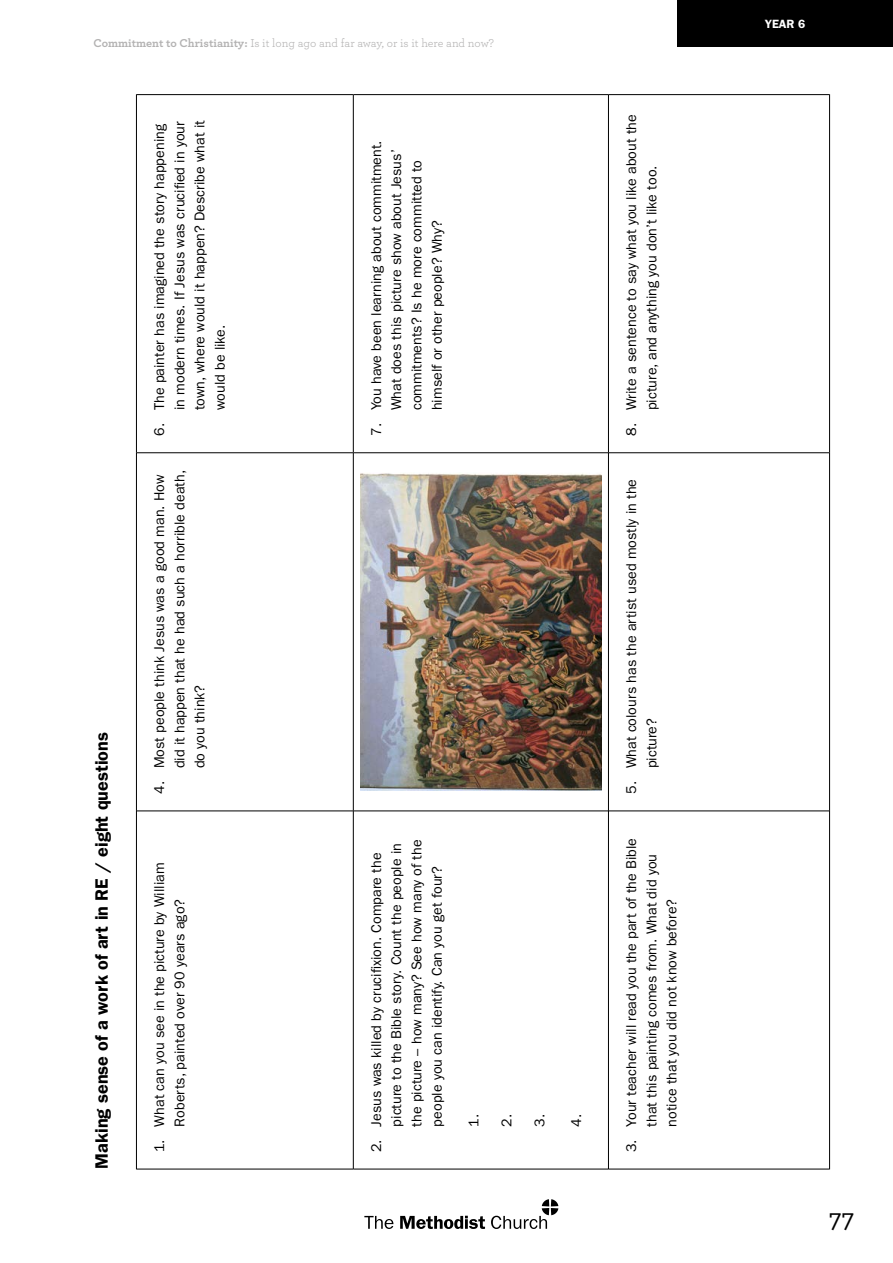
<style>
.page{position:relative;width:893px;height:1263px;background:#fff}
.page>*{position:absolute;margin:0;border:0;box-sizing:border-box;transform-origin:0 0}
.t1{font:500 27px "Archer";color:#000}
.t2{font:600 18px "Franklin Gothic";color:#000}
.t3{font:14.25px/20.2px "Franklin Gothic";color:#000}
.t4{font:12px "Archer";letter-spacing:-.005em;color:#b3b2b2}
.t5{font:600 12px "Franklin Gothic";color:#fff}
.s1{font-weight:700}
</style>
<div class="page">
<div style="left:677px;top:0;width:216px;height:47px;background:#000"></div>
<svg style="left:364px;top:1216px;width:29px;height:13px"></svg>
<svg style="left:400px;top:1216px;width:85px;height:13px"></svg>
<svg style="left:491px;top:1199px;width:67px;height:30px"></svg>
<svg style="left:135px;top:95px;width:2px;height:1075px"></svg>
<hr style="left:136px;top:811px;width:1px;height:358px;background:#000">
<hr style="left:137px;top:1169px;width:216px;height:1px;background:#000">
<hr style="left:136px;top:453px;width:1px;height:358px;background:#000">
<hr style="left:137px;top:810px;width:216px;height:1px;background:#000">
<hr style="left:136px;top:94px;width:1px;height:359px;background:#000">
<hr style="left:137px;top:452px;width:216px;height:1px;background:#000">
<hr style="left:137px;top:94px;width:216px;height:1px;background:#000">
<hr style="left:353px;top:811px;width:1px;height:358px;background:#000">
<hr style="left:354px;top:1169px;width:254px;height:1px;background:#000">
<hr style="left:353px;top:453px;width:1px;height:358px;background:#000">
<hr style="left:354px;top:810px;width:254px;height:1px;background:#000">
<hr style="left:353px;top:94px;width:1px;height:359px;background:#000">
<hr style="left:354px;top:452px;width:254px;height:1px;background:#000">
<hr style="left:354px;top:94px;width:254px;height:1px;background:#000">
<hr style="left:608px;top:811px;width:1px;height:358px;background:#000">
<hr style="left:609px;top:1169px;width:220px;height:1px;background:#000">
<hr style="left:608px;top:453px;width:1px;height:358px;background:#000">
<hr style="left:609px;top:810px;width:220px;height:1px;background:#000">
<hr style="left:608px;top:94px;width:1px;height:359px;background:#000">
<hr style="left:609px;top:452px;width:220px;height:1px;background:#000">
<hr style="left:609px;top:94px;width:220px;height:1px;background:#000">
<hr style="left:829px;top:811px;width:1px;height:358px;background:#000">
<hr style="left:829px;top:453px;width:1px;height:358px;background:#000">
<hr style="left:829px;top:94px;width:1px;height:359px;background:#000">
<img style="left:360px;top:473px;width:241px;height:318px">
<p class="t4" style="left:94px;top:35px;width:402px"><span class="s1">Commitment to Christianity:</span> Is it long ago and far away, or is it here and now?</p>
<p class="t2" style="left:91px;top:1169px;width:438px;rotate:-90deg">Making sense of a work of art in RE / eight questions</p>
<p class="t3" style="left:149px;top:410px;width:291px;text-indent:-26px;rotate:-90deg">6. The painter has imagined the story happening in modern times. If Jesus was crucified in your town, where would it happen? Describe what it would be like.</p>
<p class="t3" style="left:149px;top:768px;width:300px;text-indent:-26px;rotate:-90deg">4. Most people think Jesus was a good man. How did it happen that he had such a horrible death, do you think?</p>
<p class="t3" style="left:149px;top:1126px;width:265px;text-indent:-26px;rotate:-90deg">1. What can you see in the picture by William<br>Roberts, painted over 90 years ago?</p>
<p class="t3" style="left:366px;top:410px;width:271px;text-indent:-26px;rotate:-90deg">7. You have been learning about commitment.<br>What does this picture show about Jesus’ commitments? Is he more committed to himself or other people? Why?</p>
<p class="t3" style="left:366px;top:1126px;width:288px;text-indent:-26px;rotate:-90deg">2. Jesus was killed by crucifixion. Compare the picture to the Bible story. Count the people in the picture – how many? See how many of the people you can identify. Can you get four?</p>
<p class="t3" style="left:464px;top:1126px;width:14px;rotate:-90deg">1.</p>
<p class="t3" style="left:497px;top:1126px;width:14px;rotate:-90deg">2.</p>
<p class="t3" style="left:530px;top:1126px;width:14px;rotate:-90deg">3.</p>
<p class="t3" style="left:566px;top:1126px;width:14px;rotate:-90deg">4.</p>
<p class="t3" style="left:621px;top:410px;width:297px;text-indent:-26px;rotate:-90deg">8. Write a sentence to say what you like about the picture, and anything you don’t like too.</p>
<p class="t3" style="left:621px;top:768px;width:291px;text-indent:-26px;rotate:-90deg">5. What colours has the artist used mostly in the picture?</p>
<p class="t3" style="left:621px;top:1126px;width:290px;text-indent:-26px;rotate:-90deg">3. Your teacher will read you the part of the Bible that this painting comes from. What did you notice that you did not know before?</p>
<p class="t5" style="left:765px;top:17px;width:42px">YEAR 6</p>
<h1 class="t1" style="left:829px;top:1198px;width:27px">77</h1>
</div>
